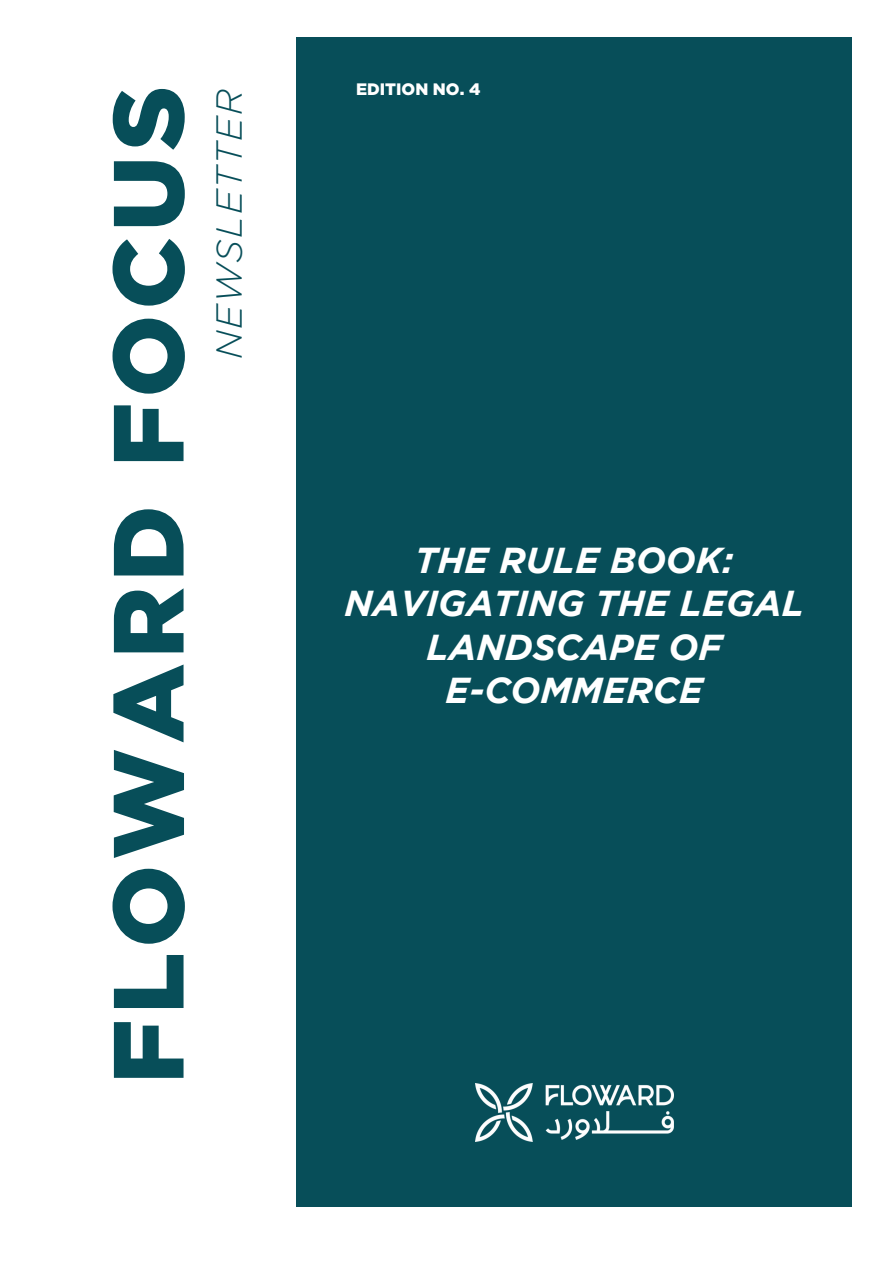
<style>
.page{position:relative;width:893px;height:1264px;background:#fff}
.page>*{position:absolute;margin:0;border:0;box-sizing:border-box;transform-origin:0 0}
.t1{font:900 99.45px "Gotham";letter-spacing:.055em;color:#074e59}
.t2{font:italic 700 36px/43.2px "Gotham";color:#fff;text-align:center}
.t3{font:italic 300 36px "Gotham";color:#074e59}
.t4{font:900 16.5px "Gotham";color:#fff}
</style>
<div class="page">
<div style="left:296px;top:37px;width:556px;height:1169px;background:#074e59"></div>
<img style="left:475px;top:1083px;width:198px;height:58px">
<h1 class="t1" style="left:91px;top:1083px;width:999px;rotate:-90deg">FLOWARD FOCUS</h1>
<p class="t3" style="left:209px;top:359px;width:271px;rotate:-90deg">NEWSLETTER</p>
<p class="t4" style="left:356px;top:80px;width:126px">EDITION NO. 4</p>
<p class="t2" style="left:344px;top:538px;width:461px">THE RULE BOOK:<br>NAVIGATING THE LEGAL<br>LANDSCAPE OF<br>E-COMMERCE</p>
</div>
